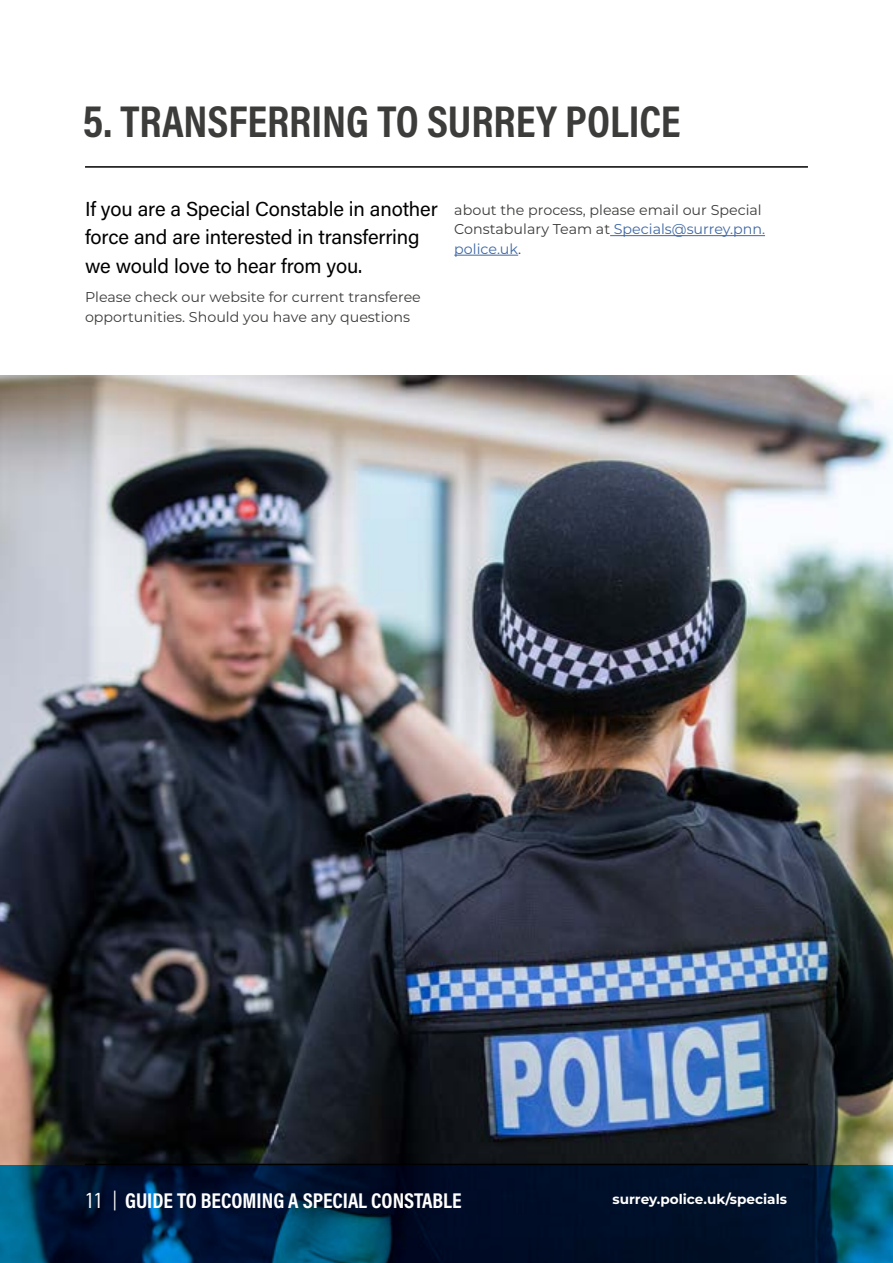
<style>
.page{position:relative;width:893px;height:1263px;background:#fff}
.page>*{position:absolute;margin:0;border:0;box-sizing:border-box;transform-origin:0 0}
.t1{font:700 45px "Acumin Pro Cond";color:#3c3c3b}
.t2{font:700 21.6px "Acumin Pro Cond";color:#fff}
.t3{font:20.25px/28.5px "Acumin Pro";letter-spacing:-.005em;color:#000}
.t4{font:14.25px/19.5px "Montserrat";color:#3c3c3b}
.t5{font:700 13.65px "Montserrat";color:#fff}
.s1{color:#3f68a5}
.s2{font-family:"DIN Condensed";font-weight:300}
</style>
<div class="page">
<img style="left:0;top:375px;width:893px;height:790px">
<hr style="left:85px;top:1164px;width:723px;height:1px;background:#000">
<hr style="left:85px;top:166px;width:723px;height:2px;background:#000">
<svg style="left:0;top:1165px;width:893px;height:98px;background:#001f3c"></svg>
<hr style="left:610px;top:235px;width:155px;height:1px;background:#3f68a5">
<hr style="left:454px;top:255px;width:64px;height:1px;background:#3f68a5">
<h1 class="t1" style="left:83px;top:92px;width:599px">5. TRANSFERRING TO SURREY POLICE</h1>
<h3 class="t3" style="left:85px;top:194px;width:354px">If you are a Special Constable in another force and are interested in transferring we would love to hear from you.</h3>
<p class="t4" style="left:85px;top:287px;width:337px">Please check our website for current transferee opportunities. Should you have any questions</p>
<p class="t4" style="left:454px;top:199px;width:312px">about the process, please email our Special<br>Constabulary Team at <span class="s1">Specials@surrey.pnn. police.uk</span>.</p>
<h2 class="t2" style="left:85px;top:1186px;width:378px"><span class="s2">11 |</span> GUIDE TO BECOMING A SPECIAL CONSTABLE</h2>
<p class="t5" style="left:612px;top:1189px;width:176px">surrey.police.uk/specials</p>
</div>
